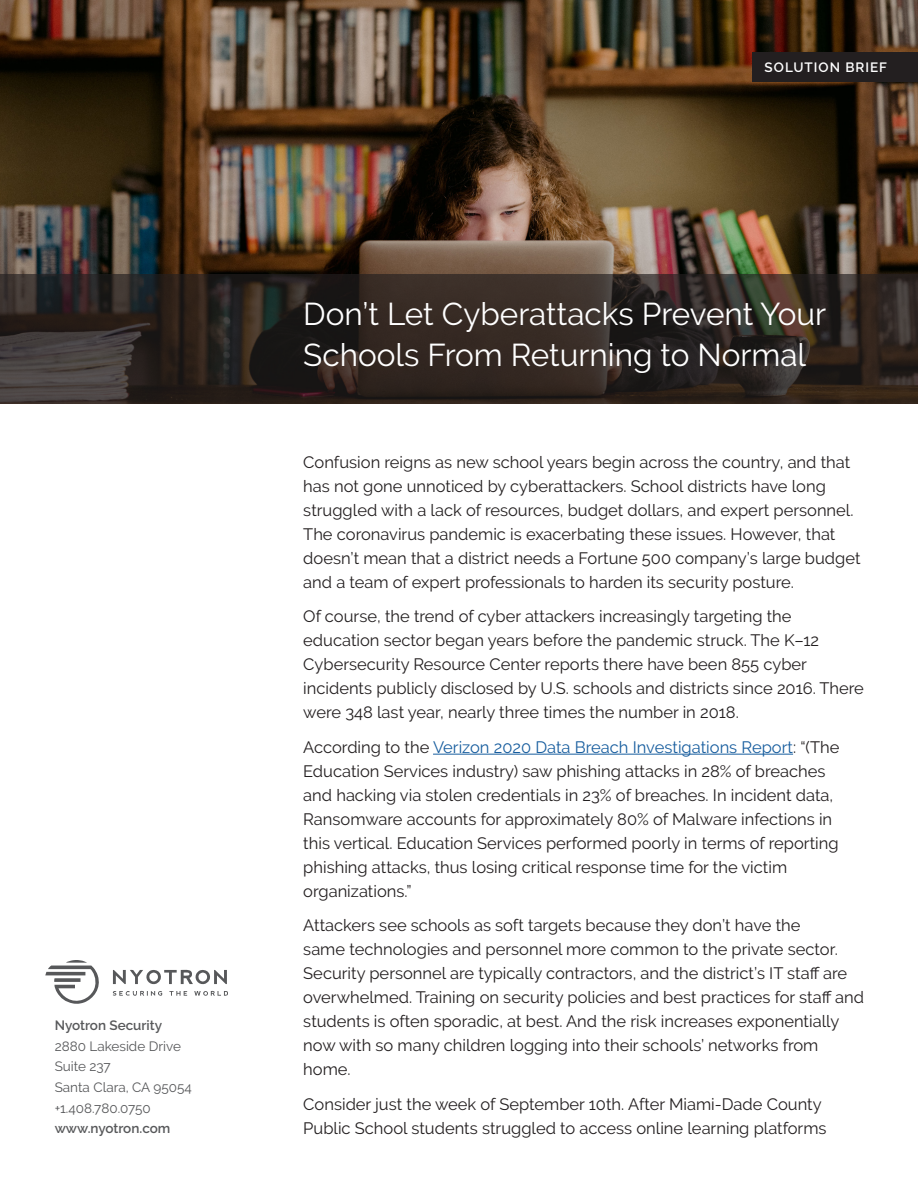
<style>
.page{position:relative;width:918px;height:1188px;background:#fff}
.page>*{position:absolute;margin:0;border:0;box-sizing:border-box;transform-origin:0 0}
.t1{font:31.5px/40.5px "Raleway";color:#fff}
.t2{font:16.5px/24px "Raleway";color:#231f20}
.t3{font:13.5px "Raleway";color:#57585a}
.t4{font:600 13.5px "Raleway";color:#57585a}
.t5{font:600 13.5px "Raleway";letter-spacing:.075em;color:#fff}
.s1{color:#175d9e}
</style>
<div class="page">
<img style="left:0;top:0;width:918px;height:274px">
<svg style="left:0;top:274px;width:918px;height:130px;background:#2f2723"></svg>
<svg style="left:45px;top:960px;width:183px;height:44px"></svg>
<hr style="left:433px;top:754px;width:360px;height:1px;background:#175d9e">
<div style="left:752px;top:52px;width:166px;height:30px;background:#231f20"></div>
<p class="t4" style="left:55px;top:1017px;width:109px">Nyotron Security</p>
<p class="t3" style="left:55px;top:1038px;width:128px">2880 Lakeside Drive</p>
<p class="t3" style="left:55px;top:1059px;width:58px">Suite 237</p>
<p class="t3" style="left:55px;top:1079px;width:138px">Santa Clara, CA 95054</p>
<p class="t3" style="left:55px;top:1100px;width:98px">+1.408.780.0750</p>
<p class="t4" style="left:55px;top:1121px;width:117px">www.nyotron.com</p>
<p class="t5" style="left:765px;top:59px;width:124px">SOLUTION BRIEF</p>
<p class="t1" style="left:303px;top:294px;width:525px">Don’t Let Cyberattacks Prevent Your<br>Schools From Returning to Normal</p>
<p class="t2" style="left:303px;top:450px;width:559px">Confusion reigns as new school years begin across the country, and that has not gone unnoticed by cyberattackers. School districts have long struggled with a lack of resources, budget dollars, and expert personnel.<br>The coronavirus pandemic is exacerbating these issues. However, that doesn’t mean that a district needs a Fortune 500 company’s large budget and a team of expert professionals to harden its security posture.</p>
<p class="t2" style="left:303px;top:605px;width:562px">Of course, the trend of cyber attackers increasingly targeting the education sector began years before the pandemic struck. The K–12<br>Cybersecurity Resource Center reports there have been 855 cyber incidents publicly disclosed by U.S. schools and districts since 2016. There were 348 last year, nearly three times the number in 2018.</p>
<p class="t2" style="left:303px;top:735px;width:538px">According to the <span class="s1">Verizon 2020 Data Breach Investigations Report</span>: “(The Education Services industry) saw phishing attacks in 28% of breaches and hacking via stolen credentials in 23% of breaches. In incident data, Ransomware accounts for approximately 80% of Malware infections in this vertical. Education Services performed poorly in terms of reporting phishing attacks, thus losing critical response time for the victim organizations.”</p>
<p class="t2" style="left:303px;top:914px;width:562px">Attackers see schools as soft targets because they don’t have the<br>same technologies and personnel more common to the private sector.<br>Security personnel are typically contractors, and the district’s IT staff are overwhelmed. Training on security policies and best practices for staff and students is often sporadic, at best. And the risk increases exponentially now with so many children logging into their schools’ networks from home.</p>
<p class="t2" style="left:303px;top:1092px;width:525px">Consider just the week of September 10th. After Miami-Dade County<br>Public School students struggled to access online learning platforms</p>
</div>
